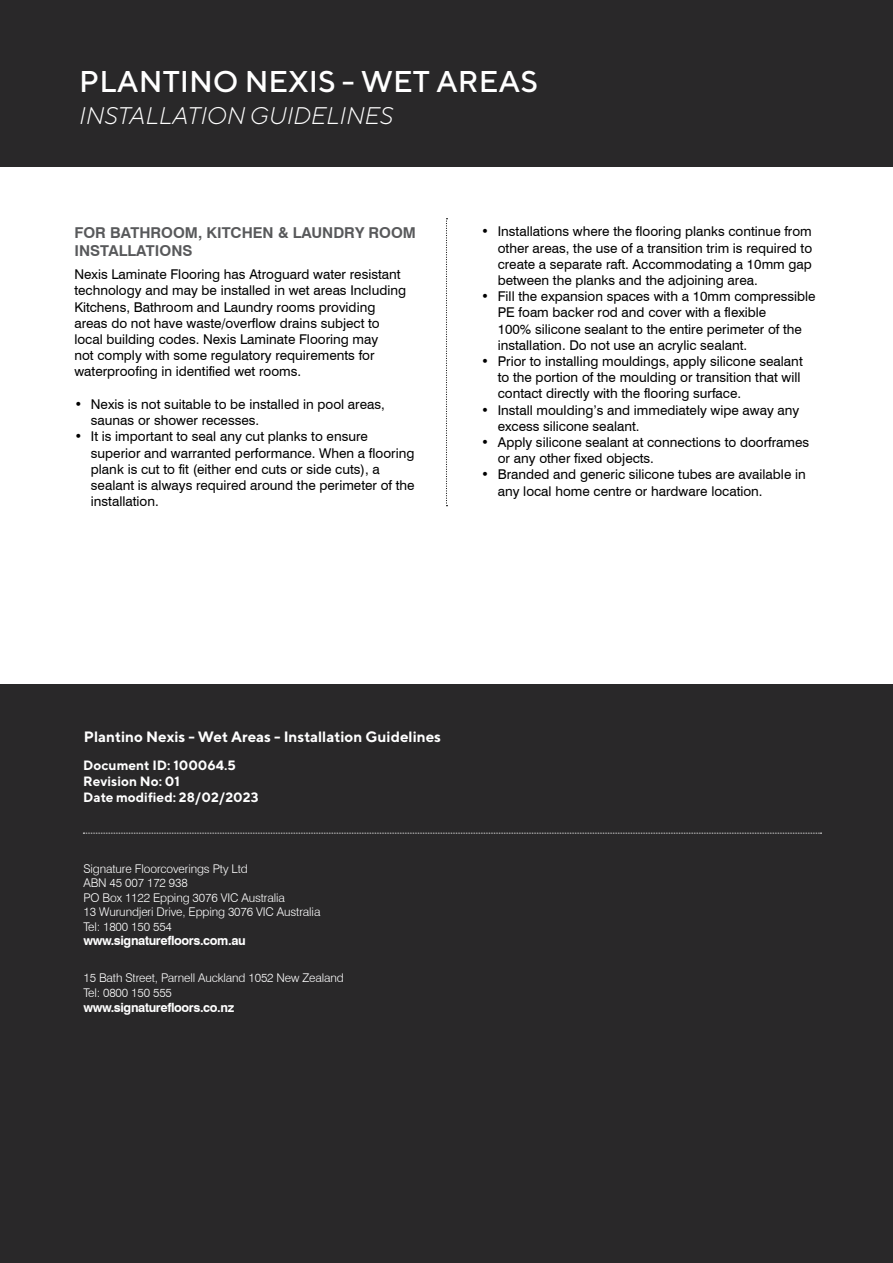
<style>
.page{position:relative;width:893px;height:1263px;background:#fff}
.page>*{position:absolute;margin:0;border:0;box-sizing:border-box;transform-origin:0 0}
.t1{font:500 30px "TT Norms";color:#fff}
.t2{font:italic 300 24px "TT Norms";color:#fff}
.t3{font:700 15px "TT Norms";color:#fff}
.t4{font:700 15px/18px "Swiss 721 BT";color:#58595b}
.t5{font:13.5px/16.2px "Swiss 721 BT";color:#000}
.t6{font:700 13.5px/16.2px "TT Norms";color:#fff}
.t7{font:700 12.75px "Swiss 721 BT";letter-spacing:-.03em;color:#fff}
.t8{font:300 12px/14.5px "Swiss 721 BT";letter-spacing:-.01em;color:#fff}
</style>
<div class="page">
<div style="left:0;top:684px;width:893px;height:579px;background:#292829"></div>
<div style="left:0;top:0;width:893px;height:166px;background:#292829"></div>
<svg style="left:446px;top:218px;width:1px;height:288px"></svg>
<svg style="left:83px;top:833px;width:739px;height:1px"></svg>
<h1 class="t1" style="left:79px;top:63px;width:460px">PLANTINO NEXIS - WET AREAS</h1>
<h2 class="t2" style="left:79px;top:100px;width:315px">INSTALLATION GUIDELINES</h2>
<p class="t4" style="left:74px;top:223px;width:343px">FOR BATHROOM, KITCHEN &amp; LAUNDRY ROOM<br>INSTALLATIONS</p>
<p class="t5" style="left:74px;top:266px;width:333px">Nexis Laminate Flooring has Atroguard water resistant technology and may be installed in wet areas Including Kitchens, Bathroom and Laundry rooms providing areas do not have waste/overflow drains subject to local building codes. Nexis Laminate Flooring may<br>not comply with some regulatory requirements for waterproofing in identified wet rooms.</p>
<p class="t5" style="left:91px;top:396px;width:295px;text-indent:-16px">• Nexis is not suitable to be installed in pool areas, saunas or shower recesses.</p>
<p class="t5" style="left:91px;top:428px;width:325px;text-indent:-16px">• It is important to seal any cut planks to ensure superior and warranted performance. When a flooring plank is cut to fit (either end cuts or side cuts), a sealant is always required around the perimeter of the installation.</p>
<p class="t5" style="left:498px;top:223px;width:316px;text-align:justify;text-indent:-16px">• Installations where the flooring planks continue from other areas, the use of a transition trim is required to create a separate raft. Accommodating a 10mm gap between the planks and the adjoining area.</p>
<p class="t5" style="left:498px;top:288px;width:319px;text-indent:-16px">• Fill the expansion spaces with a 10mm compressible PE foam backer rod and cover with a flexible<br>100% silicone sealant to the entire perimeter of the installation. Do not use an acrylic sealant.</p>
<p class="t5" style="left:498px;top:353px;width:307px;text-indent:-16px">• Prior to installing mouldings, apply silicone sealant to the portion of the moulding or transition that will contact directly with the flooring surface.</p>
<p class="t5" style="left:498px;top:402px;width:303px;text-indent:-16px">• Install moulding’s and immediately wipe away any excess silicone sealant.</p>
<p class="t5" style="left:498px;top:434px;width:313px;text-indent:-16px">• Apply silicone sealant at connections to doorframes or any other fixed objects.</p>
<p class="t5" style="left:498px;top:466px;width:310px;text-indent:-16px">• Branded and generic silicone tubes are available in any local home centre or hardware location.</p>
<p class="t3" style="left:84px;top:727px;width:359px">Plantino Nexis - Wet Areas - Installation Guidelines</p>
<p class="t6" style="left:83px;top:756px;width:177px">Document ID: 100064.5<br>Revision No: 01<br>Date modified: 28/02/2023</p>
<p class="t8" style="left:83px;top:861px;width:238px">Signature Floorcoverings Pty Ltd<br>ABN 45 007 172 938<br>PO Box 1122 Epping 3076 VIC Australia<br>13 Wurundjeri Drive, Epping 3076 VIC Australia<br>Tel: 1800 150 554</p>
<p class="t7" style="left:83px;top:933px;width:164px">www.signaturefloors.com.au</p>
<p class="t8" style="left:83px;top:971px;width:262px">15 Bath Street, Parnell Auckland 1052 New Zealand<br>Tel: 0800 150 555</p>
<p class="t7" style="left:83px;top:999px;width:152px">www.signaturefloors.co.nz</p>
</div>
